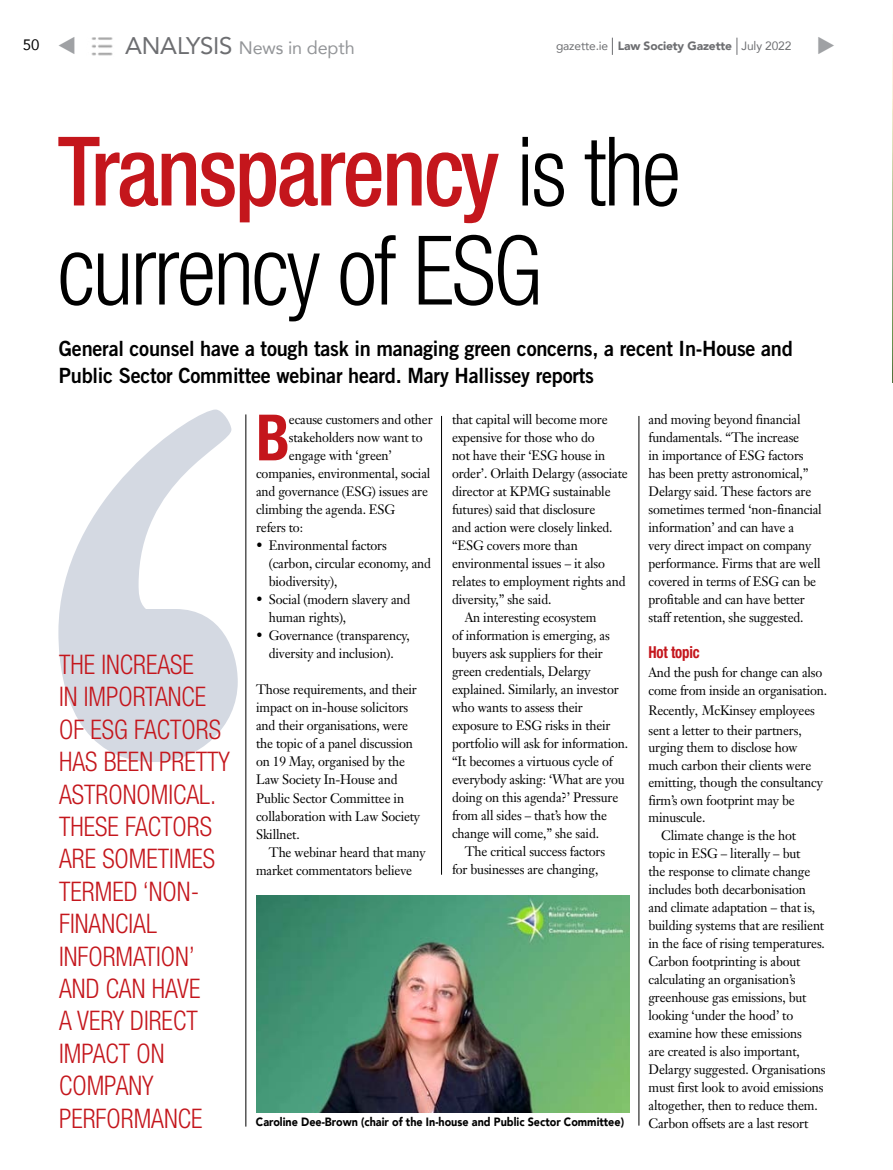
<style>
.page{position:relative;width:893px;height:1170px;background:#fff}
.page>*{position:absolute;margin:0;border:0;box-sizing:border-box;transform-origin:0 0}
.t1{font:300 condensed 96px/99px "Helvetica Neue LT";letter-spacing:-.025em;color:#000;scale:.95 1}
.t2{font:700 condensed 63.9px "Helvetica Neue";color:#c4161c;scale:.95 1}
.t3{font:300 condensed 27px/32.4px "Helvetica Neue LT";color:#c4161c;scale:.95 1}
.t4{font:21px/27px "Trade Gothic Bold Two";letter-spacing:-.01em;color:#000;scale:.95 1}
.t5{font:18px "Avenir";letter-spacing:-.01em;color:#939598}
.t6{font:700 condensed 16.5px "Helvetica Neue LT";letter-spacing:-.015em;color:#c4161c;scale:.9 1}
.t7{font:15px "Avenir";color:#000}
.t8{font:13.5px/18px "Janson Text";letter-spacing:-.015em;color:#000;scale:.95 1}
.t9{font:900 12px "Avenir";color:#000;scale:.9 1}
.t10{font:12px "Avenir";letter-spacing:-.01em;color:#6d6e71}
.s1{font-size:24px;color:#6d6e71}
.s2{font-weight:900}
.s3{font-weight:500;color:#c4161c}
</style>
<div class="page">
<svg style="left:612px;top:38px;width:1px;height:17px"></svg>
<svg style="left:737px;top:38px;width:1px;height:17px"></svg>
<img style="left:91px;top:37px;width:22px;height:19px">
<img style="left:892px;top:34px;width:1px;height:349px">
<svg style="left:58px;top:409px;width:180px;height:353px;fill:#d4d9e2"></svg>
<hr style="left:441px;top:416px;width:1px;height:458px;background:#000">
<hr style="left:246px;top:414px;width:1px;height:712px;background:#000">
<hr style="left:639px;top:416px;width:1px;height:709px;background:#000">
<img style="left:256px;top:895px;width:373px;height:217px">
<h3 class="t5" style="left:125px;top:34px;width:231px"><span class="s1">ANALYSIS</span> News in depth</h3>
<p class="t7" style="left:23px;top:33px;width:18px">50</p>
<p class="t10" style="left:556px;top:36px;width:237px">gazette.ie <span class="s2">Law Society Gazette</span> July 2022</p>
<h1 class="t1" style="left:58px;top:122px;width:657px"><span class="s3">Transparency</span> is the currency of ESG</h1>
<h3 class="t4" style="left:59px;top:334px;width:774px">General counsel have a tough task in managing green concerns, a recent In-House and<br>Public Sector Committee webinar heard. Mary Hallissey reports</h3>
<h3 class="t3" style="left:59px;top:648px;width:181px">THE INCREASE<br>IN IMPORTANCE<br>OF ESG FACTORS<br>HAS BEEN PRETTY<br>ASTRONOMICAL.<br>THESE FACTORS<br>ARE SOMETIMES<br>TERMED ‘NON-<br>FINANCIAL<br>INFORMATION’<br>AND CAN HAVE<br>A VERY DIRECT<br>IMPACT ON<br>COMPANY<br>PERFORMANCE</h3>
<h2 class="t2" style="left:256px;top:384px;width:37px">B</h2>
<p class="t8" style="left:289px;top:410px;width:153px">ecause customers and other</p>
<p class="t8" style="left:289px;top:428px;width:142px">stakeholders now want to</p>
<p class="t8" style="left:289px;top:446px;width:110px">engage with ‘green’</p>
<p class="t8" style="left:256px;top:464px;width:185px">companies, environmental, social</p>
<p class="t8" style="left:256px;top:482px;width:182px">and governance (ESG) issues are</p>
<p class="t8" style="left:256px;top:500px;width:148px">climbing the agenda. ESG</p>
<p class="t8" style="left:256px;top:518px;width:51px">refers to:</p>
<p class="t8" style="left:269px;top:536px;width:172px;text-indent:-13px">• Environmental factors (carbon, circular economy, and biodiversity),</p>
<p class="t8" style="left:269px;top:590px;width:151px;text-indent:-13px">• Social (modern slavery and human rights),</p>
<p class="t8" style="left:256px;top:626px;width:163px;text-align:center">• Governance (transparency, diversity and inclusion).</p>
<p class="t8" style="left:256px;top:680px;width:174px">Those requirements, and their impact on in-house solicitors and their organisations, were the topic of a panel discussion on 19 May, organised by the<br>Law Society In-House and<br>Public Sector Committee in collaboration with Law Society<br>Skillnet.</p>
<p class="t8" style="left:256px;top:842px;width:180px;text-indent:13px">The webinar heard that many market commentators believe</p>
<p class="t8" style="left:452px;top:410px;width:165px">that capital will become more</p>
<p class="t8" style="left:452px;top:428px;width:152px">expensive for those who do</p>
<p class="t8" style="left:452px;top:446px;width:163px">not have their ‘ESG house in</p>
<p class="t8" style="left:452px;top:464px;width:186px">order’. Orlaith Delargy (associate</p>
<p class="t8" style="left:452px;top:482px;width:168px">director at KPMG sustainable</p>
<p class="t8" style="left:452px;top:500px;width:152px">futures) said that disclosure</p>
<p class="t8" style="left:452px;top:518px;width:170px">and action were closely linked.</p>
<p class="t8" style="left:452px;top:536px;width:134px">“ESG covers more than</p>
<p class="t8" style="left:452px;top:554px;width:163px">environmental issues – it also</p>
<p class="t8" style="left:452px;top:572px;width:184px">relates to employment rights and</p>
<p class="t8" style="left:452px;top:590px;width:106px">diversity,” she said.</p>
<p class="t8" style="left:465px;top:608px;width:140px">An interesting ecosystem</p>
<p class="t8" style="left:452px;top:626px;width:168px">of information is emerging, as</p>
<p class="t8" style="left:452px;top:644px;width:160px">buyers ask suppliers for their</p>
<p class="t8" style="left:452px;top:662px;width:147px">green credentials, Delargy</p>
<p class="t8" style="left:452px;top:680px;width:177px">explained. Similarly, an investor</p>
<p class="t8" style="left:452px;top:698px;width:139px">who wants to assess their</p>
<p class="t8" style="left:452px;top:716px;width:168px">exposure to ESG risks in their</p>
<p class="t8" style="left:452px;top:734px;width:187px">portfolio will ask for information.</p>
<p class="t8" style="left:452px;top:752px;width:171px">“It becomes a virtuous cycle of</p>
<p class="t8" style="left:452px;top:770px;width:183px">everybody asking: ‘What are you</p>
<p class="t8" style="left:452px;top:788px;width:176px">doing on this agenda?’ Pressure</p>
<p class="t8" style="left:452px;top:806px;width:165px">from all sides – that’s how the</p>
<p class="t8" style="left:452px;top:824px;width:156px">change will come,” she said.</p>
<p class="t8" style="left:465px;top:842px;width:149px">The critical success factors</p>
<p class="t8" style="left:452px;top:860px;width:156px">for businesses are changing,</p>
<p class="t9" style="left:256px;top:1111px;width:410px">Caroline Dee-Brown (chair of the In-house and Public Sector Committee)</p>
<p class="t8" style="left:648px;top:410px;width:184px">and moving beyond financial fundamentals. “The increase<br>in importance of ESG factors has been pretty astronomical,”<br>Delargy said. These factors are sometimes termed ‘non-financial information’ and can have a<br>very direct impact on company performance. Firms that are well covered in terms of ESG can be profitable and can have better staff retention, she suggested.</p>
<p class="t6" style="left:648px;top:642px;width:58px">Hot topic</p>
<p class="t8" style="left:648px;top:663px;width:189px;line-height:17.4px">And the push for change can also come from inside an organisation.</p>
<p class="t8" style="left:648px;top:700px;width:177px;line-height:19.8px">Recently, McKinsey employees sent a letter to their partners,</p>
<p class="t8" style="left:648px;top:738px;width:158px">urging them to disclose how</p>
<p class="t8" style="left:648px;top:756px;width:173px">much carbon their clients were</p>
<p class="t8" style="left:648px;top:773px;width:185px">emitting, though the consultancy</p>
<p class="t8" style="left:648px;top:790px;width:155px">firm’s own footprint may be</p>
<p class="t8" style="left:648px;top:808px;width:61px">minuscule.</p>
<p class="t8" style="left:661px;top:826px;width:144px">Climate change is the hot</p>
<p class="t8" style="left:648px;top:844px;width:161px">topic in ESG – literally – but</p>
<p class="t8" style="left:648px;top:862px;width:172px">the response to climate change</p>
<p class="t8" style="left:648px;top:880px;width:167px">includes both decarbonisation</p>
<p class="t8" style="left:648px;top:898px;width:177px">and climate adaptation – that is,</p>
<p class="t8" style="left:648px;top:916px;width:187px">building systems that are resilient</p>
<p class="t8" style="left:648px;top:934px;width:187px">in the face of rising temperatures.</p>
<p class="t8" style="left:648px;top:952px;width:162px">Carbon footprinting is about</p>
<p class="t8" style="left:648px;top:970px;width:156px">calculating an organisation’s</p>
<p class="t8" style="left:648px;top:988px;width:168px">greenhouse gas emissions, but</p>
<p class="t8" style="left:648px;top:1006px;width:154px">looking ‘under the hood’ to</p>
<p class="t8" style="left:648px;top:1024px;width:163px">examine how these emissions</p>
<p class="t8" style="left:648px;top:1042px;width:161px">are created is also important,</p>
<p class="t8" style="left:648px;top:1060px;width:188px">Delargy suggested. Organisations</p>
<p class="t8" style="left:648px;top:1078px;width:186px">must first look to avoid emissions</p>
<p class="t8" style="left:648px;top:1096px;width:180px">altogether, then to reduce them.</p>
<p class="t8" style="left:648px;top:1114px;width:170px">Carbon offsets are a last resort</p>
</div>
